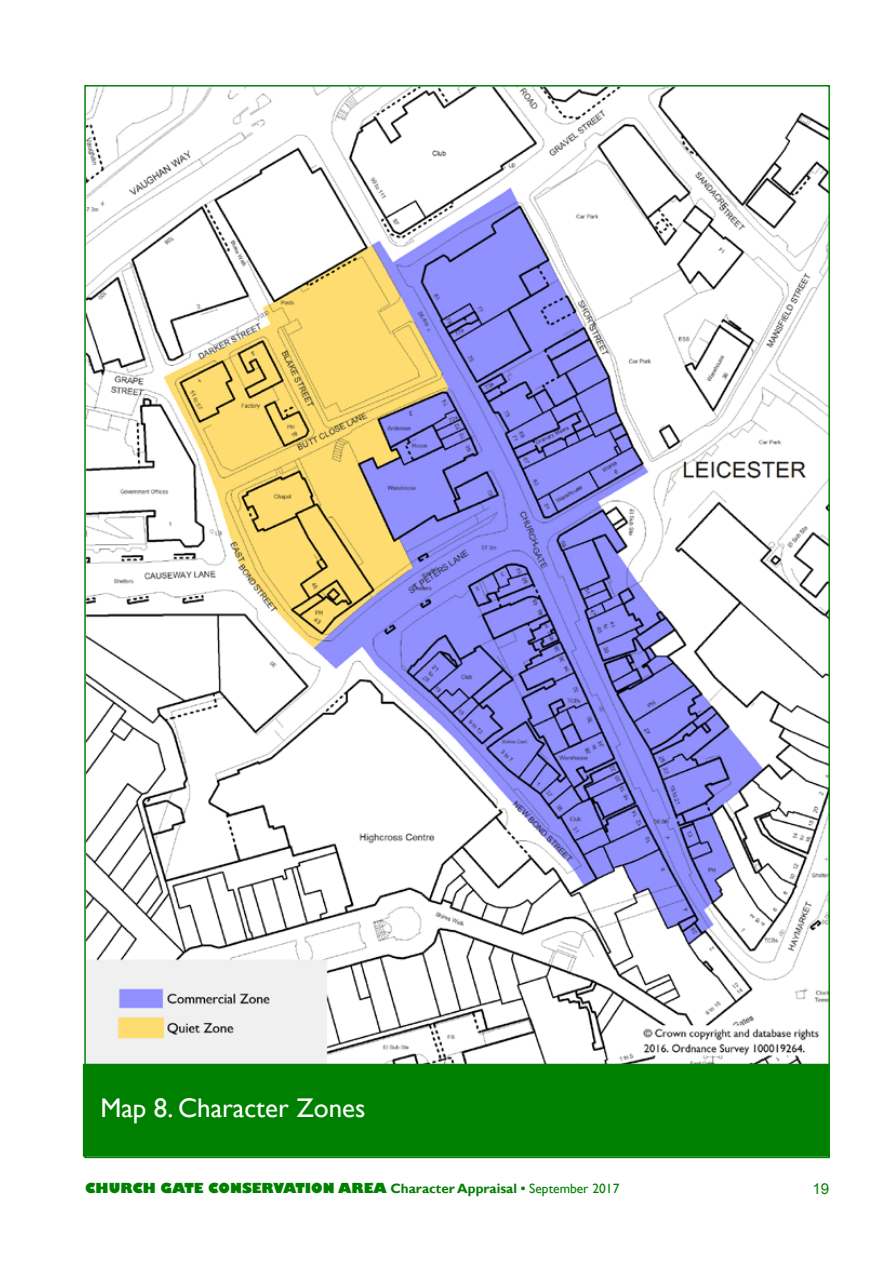
<style>
.page{position:relative;width:893px;height:1263px;background:#fff}
.page>*{position:absolute;margin:0;border:0;box-sizing:border-box;transform-origin:0 0}
.t1{font:27px "Gill Sans";color:#fff}
.t2{font:15px "Arial";color:#008000}
.t3{font:800 13.5px "Gill Sans";color:#008000}
.s1{font-weight:700}
.s2{font-weight:400}
</style>
<div class="page">
<img style="left:87px;top:88px;width:740px;height:976px">
<div style="left:83px;top:1064px;width:746px;height:93px;background:#008000;border:2px solid #008000"></div>
<h1 class="t1" style="left:100px;top:1092px;width:267px">Map 8. Character Zones</h1>
<p class="t3" style="left:85px;top:1180px;width:536px">CHURCH GATE CONSERVATION AREA <span class="s1">Character Appraisal •</span> <span class="s2">September 2017</span></p>
<p class="t2" style="left:812px;top:1179px;width:18px">19</p>
</div>
